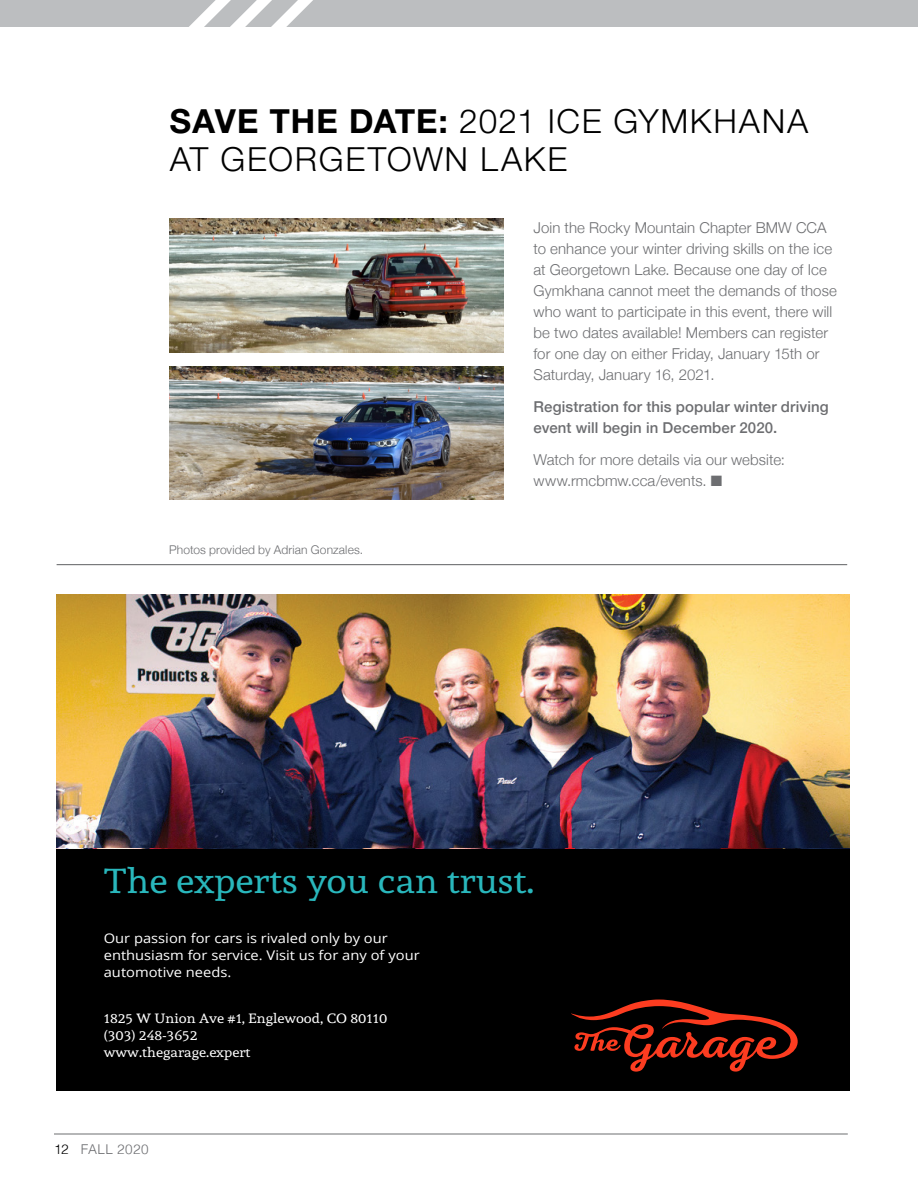
<style>
.page{position:relative;width:918px;height:1188px;background:#fff}
.page>*{position:absolute;margin:0;border:0;box-sizing:border-box;transform-origin:0 0}
.t1{font:34.35px "Andada";color:#29b7bc;scale:1.1 1}
.t2{font:300 31.5px/37.8px "BMW Helvetica";letter-spacing:.005em;color:#000}
.t3{font:300 15px/21px "Helvetica Neue";letter-spacing:.005em;color:#6d6e71}
.t4{font:500 15px/21px "Helvetica Neue";letter-spacing:.005em;color:#6d6e71}
.t5{font:14.25px "Open Sans";color:#fff;scale:1.04 1}
.t6{font:300 13.5px "Helvetica";letter-spacing:.03em;color:#6d6e71}
.t7{font:13.35px/17.1px "Open Sans";color:#fff;scale:1.1 1}
.t8{font:13.35px/17.1px "Andada";color:#fff;scale:1.1 1}
.t9{font:300 12px "Helvetica Neue";letter-spacing:.01em;color:#6d6e71}
.s1{font-weight:700}
.s2{color:#000}
</style>
<div class="page">
<hr style="left:54px;top:1134px;width:794px;height:1px;background:#6d6e71">
<div style="left:0;top:0;width:918px;height:27px;background:#bcbec0"></div>
<hr style="left:57px;top:564px;width:790px;height:1px;background:#5f6062">
<img style="left:57px;top:595px;width:793px;height:254px">
<div style="left:57px;top:849px;width:793px;height:241px;background:#000"></div>
<svg style="left:571px;top:1000px;width:227px;height:72px"></svg>
<svg style="left:189px;top:0;width:124px;height:27px"></svg>
<img style="left:169px;top:366px;width:335px;height:134px">
<img style="left:169px;top:219px;width:335px;height:133px">
<h2 class="t2" style="left:169px;top:101px;width:641px"><span class="s1">SAVE THE DATE:</span> 2021 ICE GYMKHANA<br>AT GEORGETOWN LAKE</h2>
<p class="t9" style="left:169px;top:540px;width:195px">Photos provided by Adrian Gonzales.</p>
<p class="t3" style="left:534px;top:216px;width:305px">Join the Rocky Mountain Chapter BMW CCA to enhance your winter driving skills on the ice at Georgetown Lake. Because one day of Ice Gymkhana cannot meet the demands of those who want to participate in this event, there will be two dates available! Members can register for one day on either Friday, January 15th or Saturday, January 16, 2021.</p>
<p class="t4" style="left:534px;top:395px;width:297px">Registration for this popular winter driving event will begin in December 2020.</p>
<p class="t3" style="left:534px;top:448px;width:253px">Watch for more details via our website: www.rmcbmw.cca/events. ■</p>
<h1 class="t1" style="left:104px;top:860px;width:393px">The experts you can trust.</h1>
<p class="t7" style="left:104px;top:929px;width:289px">Our passion for cars is rivaled only by our enthusiasm for service. Visit us for any of your automotive needs.</p>
<p class="t8" style="left:104px;top:1009px;width:259px">1825 W Union Ave #1, Englewood, CO 80110 (303) 248-3652<br>www.thegarage.expert</p>
<p class="t5" style="left:104px;top:1009px;width:124px">automotive needs.</p>
<p class="t6" style="left:54px;top:1138px;width:96px"><span class="s2">12</span> FALL 2020</p>
</div>
